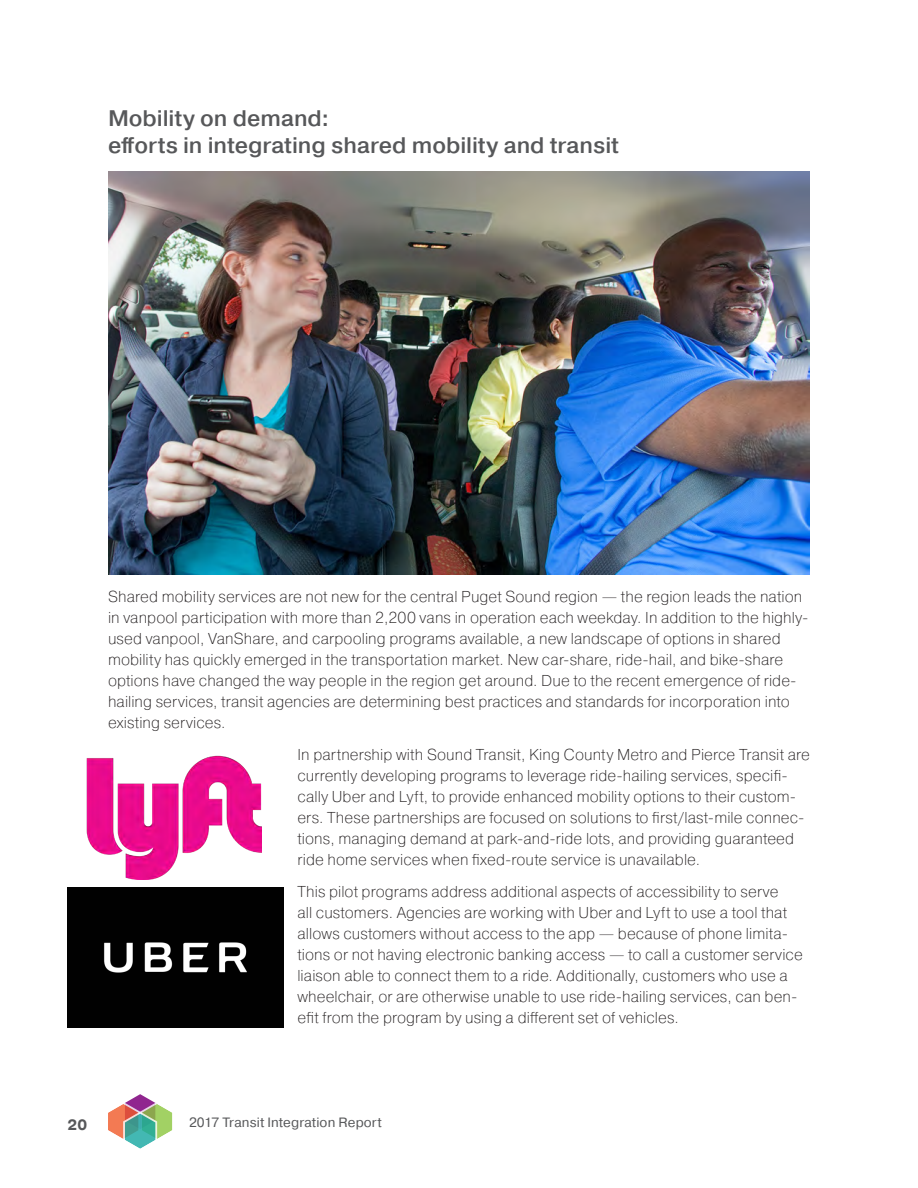
<style>
.page{position:relative;width:918px;height:1188px;background:#fff}
.page>*{position:absolute;margin:0;border:0;box-sizing:border-box;transform-origin:0 0}
.head_2{font:500 22.5px/27px "Pragmatica";color:#57585a}
.body_text{font:200 15.75px/21px "Pragmatica";letter-spacing:.005em;color:#231f20}
.t1{font:700 15px "Pragmatica";color:#57585a}
.t2{font:13.5px "Pragmatica";letter-spacing:.01em;color:#57585a}
</style>
<div class="page">
<svg style="left:108px;top:1094px;width:64px;height:55px"></svg>
<img style="left:87px;top:755px;width:175px;height:125px">
<img style="left:68px;top:888px;width:216px;height:139px">
<img style="left:108px;top:172px;width:702px;height:403px">
<p class="head_2" style="left:108px;top:104px;width:512px">Mobility on demand:<br>efforts in integrating shared mobility and transit</p>
<p class="body_text" style="left:108px;top:586px;width:702px">Shared mobility services are not new for the central Puget Sound region — the region leads the nation in vanpool participation with more than 2,200 vans in operation each weekday. In addition to the highly&shy;used vanpool, VanShare, and carpooling programs available, a new landscape of options in shared mobility has quickly emerged in the transportation market. New car-share, ride-hail, and bike-share options have changed the way people in the region get around. Due to the recent emergence of ride&shy;hailing services, transit agencies are determining best practices and standards for incorporation into existing services.</p>
<p class="body_text" style="left:297px;top:744px;width:514px">In partnership with Sound Transit, King County Metro and Pierce Transit are currently developing programs to leverage ride-hailing services, specifi&shy;cally Uber and Lyft, to provide enhanced mobility options to their custom&shy;ers. These partnerships are focused on solutions to first/last-mile connec&shy;tions, managing demand at park-and-ride lots, and providing guaranteed ride home services when fixed-route service is unavailable.</p>
<p class="body_text" style="left:297px;top:880px;width:507px">This pilot programs address additional aspects of accessibility to serve<br>all customers. Agencies are working with Uber and Lyft to use a tool that allows customers without access to the app — because of phone limita&shy;tions or not having electronic banking access — to call a customer service liaison able to connect them to a ride. Additionally, customers who use a wheelchair, or are otherwise unable to use ride-hailing services, can ben&shy;efit from the program by using a different set of vehicles.</p>
<p class="t1" style="left:68px;top:1116px;width:21px">20</p>
<p class="t2" style="left:189px;top:1114px;width:194px">2017 Transit Integration Report</p>
</div>
